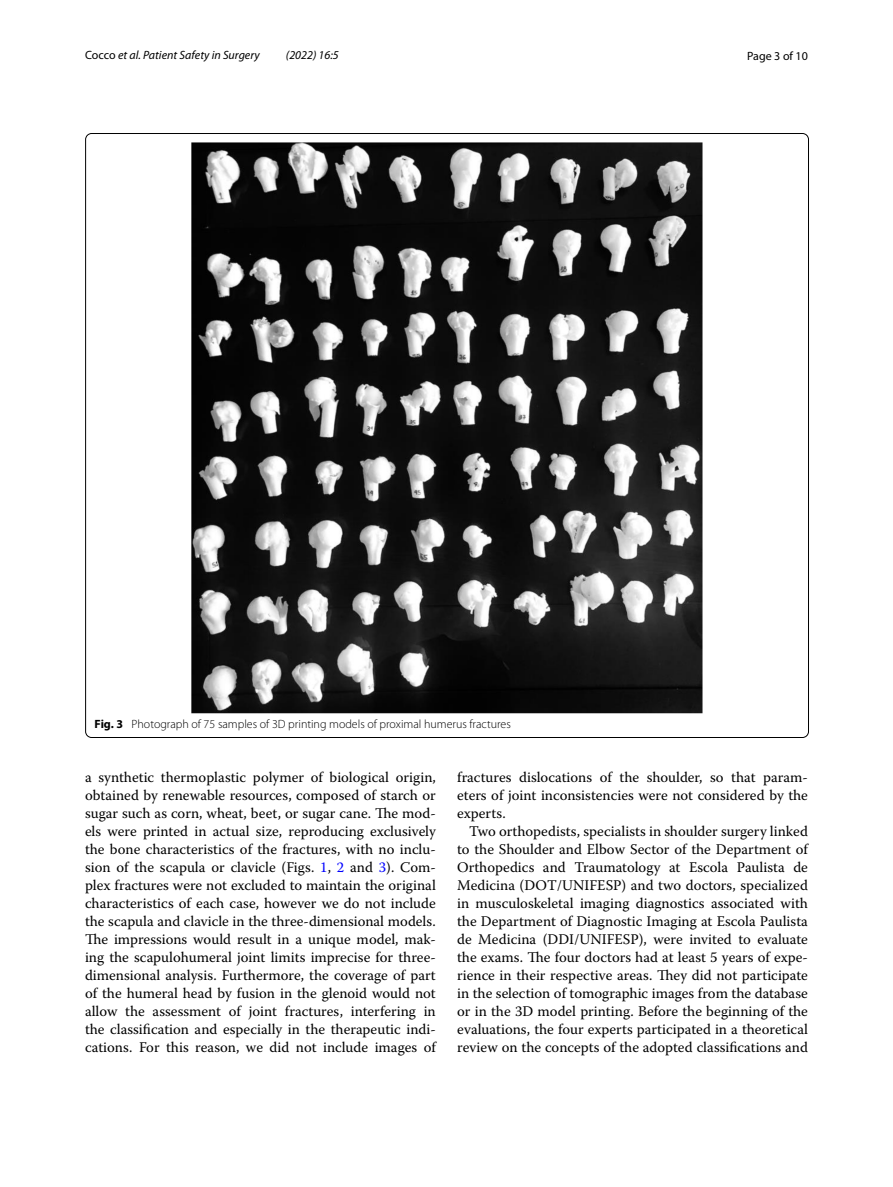
<style>
.page{position:relative;width:893px;height:1187px;background:#fff}
.page>*{position:absolute;margin:0;border:0;box-sizing:border-box;transform-origin:0 0}
.t1{font:14.7px/18px "Warnock Pro";color:#000;text-align:justify}
.t2{font:300 12px "Myriad Pro";color:#000}
.t3{font:italic 12px "Myriad Pro";color:#000}
.t4{font:12px "Myriad Pro";color:#000}
.s1{font-style:normal}
.s2{font-weight:700}
.s3{color:#00f}
</style>
<div class="page">
<img style="left:192px;top:142px;width:510px;height:571px">
<p class="t3" style="left:85px;top:48px;width:176px"><span class="s1">Cocco</span> et al. Patient Safety in Surgery</p>
<p class="t3" style="left:286px;top:48px;width:54px">(2022) 16:5</p>
<p class="t4" style="left:747px;top:48px;width:62px">Page 3 of 10</p>
<p class="t2" style="left:95px;top:717px;width:418px"><span class="s2">Fig. 3</span> Photograph of 75 samples of 3D printing models of proximal humerus fractures</p>
<p class="t1" style="left:85px;top:768px;width:352px">a synthetic thermoplastic polymer of biological origin, obtained by renewable resources, composed of starch or sugar such as corn, wheat, beet, or sugar cane. The mod&shy;els were printed in actual size, reproducing exclusively the bone characteristics of the fractures, with no inclu&shy;sion of the scapula or clavicle (Figs. <span class="s3">1</span>, <span class="s3">2</span> and <span class="s3">3</span>). Com&shy;plex fractures were not excluded to maintain the original characteristics of each case, however we do not include the scapula and clavicle in the three-dimensional models.<br>The impressions would result in a unique model, mak&shy;ing the scapulohumeral joint limits imprecise for three&shy;dimensional analysis. Furthermore, the coverage of part of the humeral head by fusion in the glenoid would not allow the assessment of joint fractures, interfering in the classification and especially in the therapeutic indi&shy;cations. For this reason, we did not include images of</p>
<p class="t1" style="left:457px;top:768px;width:352px">fractures dislocations of the shoulder, so that param&shy;eters of joint inconsistencies were not considered by the experts.</p>
<p class="t1" style="left:457px;top:822px;width:352px;text-indent:12px">Two orthopedists, specialists in shoulder surgery linked to the Shoulder and Elbow Sector of the Department of Orthopedics and Traumatology at Escola Paulista de Medicina (DOT/UNIFESP) and two doctors, specialized in musculoskeletal imaging diagnostics associated with the Department of Diagnostic Imaging at Escola Paulista de Medicina (DDI/UNIFESP), were invited to evaluate the exams. The four doctors had at least 5 years of expe&shy;rience in their respective areas. They did not participate in the selection of tomographic images from the database or in the 3D model printing. Before the beginning of the evaluations, the four experts participated in a theoretical review on the concepts of the adopted classifications and</p>
</div>
